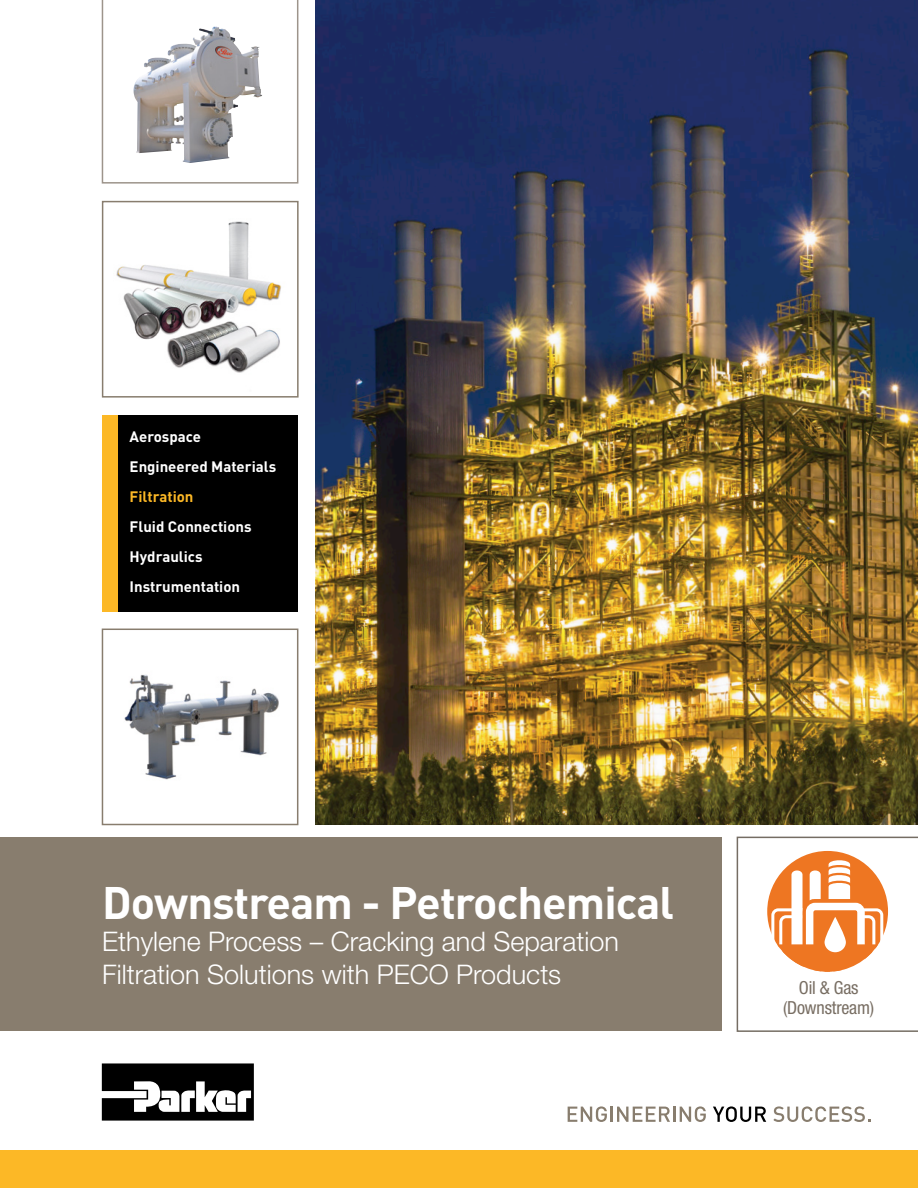
<style>
.page{position:relative;width:918px;height:1188px;background:#fff}
.page>*{position:absolute;margin:0;border:0;box-sizing:border-box;transform-origin:0 0}
.t1{font:700 45px "DINOT";letter-spacing:-.02em;color:#fff}
.t2{font:300 27px/32.4px "Helvetica Neue LT Std";color:#fff}
.t3{font:condensed 18px/19.5px "Helvetica Neue LT Std";letter-spacing:-.01em;color:#786e63;text-align:center}
.t4{font:700 15px "DINOT";color:#fff}
.t5{font:700 15px "DINOT";color:#fcb826}
</style>
<div class="page">
<div style="left:0;top:837px;width:722px;height:194px;background:#887d6e"></div>
<img style="left:315px;top:0;width:603px;height:825px">
<svg style="left:102px;top:1063px;width:152px;height:58px"></svg>
<svg style="left:568px;top:1106px;width:138px;height:16px"></svg>
<svg style="left:713px;top:1106px;width:53px;height:16px"></svg>
<svg style="left:773px;top:1106px;width:98px;height:16px"></svg>
<div style="left:0;top:1151px;width:918px;height:37px;background:#fcb826"></div>
<svg style="left:102px;top:0;width:196px;height:184px"></svg>
<img style="left:116px;top:221px;width:165px;height:152px">
<div style="left:102px;top:201px;width:197px;height:197px;border:2px solid #887d6e"></div>
<div style="left:102px;top:415px;width:196px;height:196px;background:#000"></div>
<div style="left:102px;top:415px;width:16px;height:196px;background:#fcb826"></div>
<svg style="left:737px;top:837px;width:181px;height:195px"></svg>
<img style="left:124px;top:674px;width:155px;height:106px">
<div style="left:102px;top:629px;width:196px;height:196px;border:2px solid #887d6e"></div>
<p class="t4" style="left:130px;top:426px;width:73px">Aerospace</p>
<p class="t4" style="left:130px;top:456px;width:148px">Engineered Materials</p>
<p class="t5" style="left:130px;top:486px;width:65px">Filtration</p>
<p class="t4" style="left:130px;top:516px;width:124px">Fluid Connections</p>
<p class="t4" style="left:130px;top:546px;width:75px">Hydraulics</p>
<p class="t4" style="left:130px;top:576px;width:112px">Instrumentation</p>
<p class="t1" style="left:102px;top:872px;width:573px">Downstream - Petrochemical</p>
<p class="t2" style="left:102px;top:925px;width:518px">Ethylene Process – Cracking and Separation<br>Filtration Solutions with PECO Products</p>
<p class="t3" style="left:783px;top:978px;width:93px">Oil &amp; Gas (Downstream)</p>
</div>
